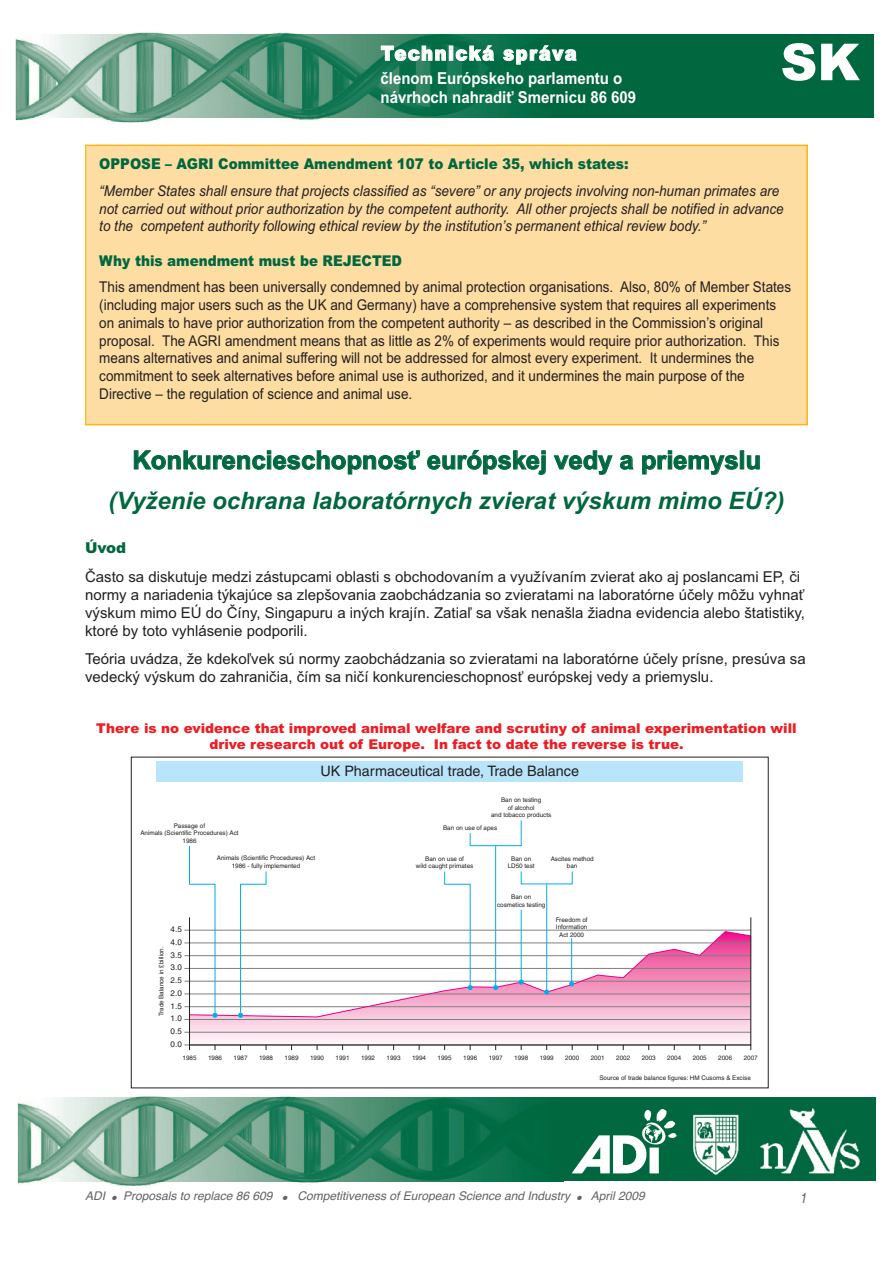
<style>
.page{position:relative;width:893px;height:1263px;background:#fff}
.page>*{position:absolute;margin:0;border:0;box-sizing:border-box;transform-origin:0 0}
.t1{font:900 51px "Arial";color:#fff}
.t2{font:25.5px "Arial Bold MT OTF";letter-spacing:.005em;color:#00673e}
.t3{font:italic 700 24px "Arial";color:#00673e}
.t4{font:900 19.8px "Arial";letter-spacing:.085em;color:#fff;scale:.91 1}
.t5{font:700 16.5px/19.6px "Arial";color:#fff;scale:.91 1}
.t6{font:15px/18px "Arial";color:#231f20}
.t7{font:900 15px "Arial";color:#00673e}
.t8{font:14.85px/17.7px "Arial";color:#231f20;scale:.91 1}
.t9{font:italic 14.85px/17.7px "Arial";color:#231f20;scale:.91 1}
.t10{font:900 14.85px "Arial";color:#00673e;scale:.91 1}
.t11{font:14.4px "Helvetica+JCBUIL";color:#231f20}
.t12{font:italic 14.4px "Helvetica";color:#636366;scale:.83 1}
.t13{font:900 13.5px/16.2px "Arial";color:#ee1d23;text-align:center}
.t14{font:italic 12px "Helvetica";color:#636366}
.t15{font:8.1px/12.8px "Helvetica+JCBUIL";color:#231f20}
.t16{font:6.3px/7.5px "Helvetica+JCBUIL";color:#231f20;text-align:center}
</style>
<div class="page">
<img style="left:16px;top:33px;width:538px;height:89px">
<div style="left:552px;top:34px;width:321px;height:84px;background:#00673e"></div>
<img style="left:35px;top:34px;width:517px;height:84px">
<img style="left:18px;top:1096px;width:544px;height:90px">
<div style="left:554px;top:1097px;width:321px;height:84px;background:#00673e"></div>
<img style="left:37px;top:1097px;width:517px;height:84px">
<svg style="left:130px;top:756px;width:639px;height:333px"></svg>
<div style="left:87px;top:146px;width:719px;height:278px;background:#fedda3"></div>
<div style="left:85px;top:145px;width:723px;height:280px;border:2px solid #fbb416"></div>
<img style="left:571px;top:1109px;width:106px;height:65px">
<img style="left:693px;top:1114px;width:46px;height:62px">
<img style="left:760px;top:1108px;width:101px;height:66px">
<h3 class="t4" style="left:381px;top:42px;width:217px">Technická správa</h3>
<p class="t5" style="left:381px;top:68px;width:282px">členom Európskeho parlamentu o návrhoch nahradiť Smernicu 86 609</p>
<h1 class="t1" style="left:780px;top:33px;width:81px">SK</h1>
<p class="t10" style="left:99px;top:156px;width:583px">OPPOSE – AGRI Committee Amendment 107 to Article 35, which states:</p>
<p class="t9" style="left:99px;top:182px;width:754px">“Member States shall ensure that projects classified as “severe” or any projects involving non-human primates are not carried out without prior authorization by the competent authority. All other projects shall be notified in advance to the competent authority following ethical review by the institution’s permanent ethical review body.”</p>
<p class="t10" style="left:99px;top:252px;width:334px">Why this amendment must be REJECTED</p>
<p class="t8" style="left:99px;top:278px;width:762px">This amendment has been universally condemned by animal protection organisations. Also, 80% of Member States (including major users such as the UK and Germany) have a comprehensive system that requires all experiments on animals to have prior authorization from the competent authority – as described in the Commission’s original proposal. The AGRI amendment means that as little as 2% of experiments would require prior authorization. This means alternatives and animal suffering will not be addressed for almost every experiment. It undermines the commitment to seek alternatives before animal use is authorized, and it undermines the main purpose of the Directive – the regulation of science and animal use.</p>
<h2 class="t2" style="left:132px;top:445px;width:630px">Konkurencieschopnosť európskej vedy a priemyslu</h2>
<h3 class="t3" style="left:109px;top:487px;width:677px">(Vyženie ochrana laboratórnych zvierat výskum mimo EÚ?)</h3>
<p class="t7" style="left:85px;top:539px;width:43px">Úvod</p>
<p class="t6" style="left:85px;top:567px;width:721px">Často sa diskutuje medzi zástupcami oblasti s obchodovaním a využívaním zvierat ako aj poslancami EP, či normy a nariadenia týkajúce sa zlepšovania zaobchádzania so zvieratami na laboratórne účely môžu vyhnať výskum mimo EÚ do Číny, Singapuru a iných krajín. Zatiaľ sa však nenašla žiadna evidencia alebo štatistiky, ktoré by toto vyhlásenie podporili.</p>
<p class="t6" style="left:85px;top:650px;width:722px">Teória uvádza, že kdekoľvek sú normy zaobchádzania so zvieratami na laboratórne účely prísne, presúva sa vedecký výskum do zahraničia, čím sa ničí konkurencieschopnosť európskej vedy a priemyslu.</p>
<p class="t13" style="left:96px;top:720px;width:702px">There is no evidence that improved animal welfare and scrutiny of animal experimentation will drive research out of Europe. In fact to date the reverse is true.</p>
<p class="t11" style="left:320px;top:765px;width:260px">UK Pharmaceutical trade, Trade Balance</p>
<p class="t16" style="left:140px;top:822px;width:100px">Passage of<br>Animals (Scientific Procedures) Act<br>1986</p>
<p class="t16" style="left:217px;top:855px;width:100px">Animals (Scientific Procedures) Act<br>1986 - fully implemented</p>
<p class="t15" style="left:171px;top:924px;width:13px">4.5</p>
<p class="t15" style="left:171px;top:936px;width:13px">4.0</p>
<p class="t16" style="left:158px;top:1016px;width:71px;rotate:-90deg">Trade Balance in £billion.</p>
<p class="t15" style="left:171px;top:949px;width:13px">3.5</p>
<p class="t15" style="left:171px;top:962px;width:13px">3.0</p>
<p class="t15" style="left:171px;top:975px;width:13px">2.5</p>
<p class="t15" style="left:171px;top:987px;width:13px">2.0</p>
<p class="t15" style="left:171px;top:1000px;width:13px">1.5</p>
<p class="t15" style="left:171px;top:1013px;width:13px">1.0</p>
<p class="t15" style="left:171px;top:1026px;width:13px">0.5<br>0.0</p>
<p class="t16" style="left:183px;top:1054px;width:15px">1985</p>
<p class="t16" style="left:208px;top:1054px;width:15px">1986</p>
<p class="t16" style="left:234px;top:1054px;width:15px">1987</p>
<p class="t16" style="left:259px;top:1054px;width:15px">1988</p>
<p class="t16" style="left:285px;top:1054px;width:15px">1989</p>
<p class="t16" style="left:310px;top:1054px;width:15px">1990</p>
<p class="t16" style="left:336px;top:1054px;width:15px">1991</p>
<p class="t16" style="left:361px;top:1054px;width:15px">1992</p>
<p class="t16" style="left:491px;top:797px;width:62px">Ban on testing<br>of alcohol<br>and tobacco products</p>
<p class="t16" style="left:551px;top:855px;width:45px">Ascites method ban</p>
<p class="t16" style="left:443px;top:825px;width:56px">Ban on use of apes</p>
<p class="t16" style="left:416px;top:855px;width:59px">Ban on use of<br>wild caught primates</p>
<p class="t16" style="left:508px;top:855px;width:28px">Ban on<br>LD50 test</p>
<p class="t16" style="left:497px;top:893px;width:50px">Ban on cosmetics testing</p>
<p class="t16" style="left:556px;top:916px;width:33px">Freedom of<br>Information<br>Act 2000</p>
<p class="t16" style="left:387px;top:1054px;width:15px">1993</p>
<p class="t16" style="left:412px;top:1054px;width:15px">1994</p>
<p class="t16" style="left:438px;top:1054px;width:15px">1995</p>
<p class="t16" style="left:463px;top:1054px;width:15px">1996</p>
<p class="t16" style="left:489px;top:1054px;width:15px">1997</p>
<p class="t16" style="left:514px;top:1054px;width:15px">1998</p>
<p class="t16" style="left:540px;top:1054px;width:15px">1999</p>
<p class="t16" style="left:565px;top:1054px;width:15px">2000</p>
<p class="t16" style="left:591px;top:1054px;width:15px">2001</p>
<p class="t16" style="left:616px;top:1054px;width:15px">2002</p>
<p class="t16" style="left:642px;top:1054px;width:15px">2003</p>
<p class="t16" style="left:667px;top:1054px;width:15px">2004</p>
<p class="t16" style="left:693px;top:1054px;width:15px">2005</p>
<p class="t16" style="left:718px;top:1054px;width:15px">2006</p>
<p class="t16" style="left:744px;top:1054px;width:15px">2007</p>
<p class="t16" style="left:599px;top:1075px;width:153px">Source of trade balance figures: HM Cusoms &amp; Excise</p>
<p class="t14" style="left:85px;top:1188px;width:561px">ADI ● Proposals to replace 86 609 ● Competitiveness of European Science and Industry ● April 2009</p>
<p class="t12" style="left:800px;top:1189px;width:10px">1</p>
</div>
